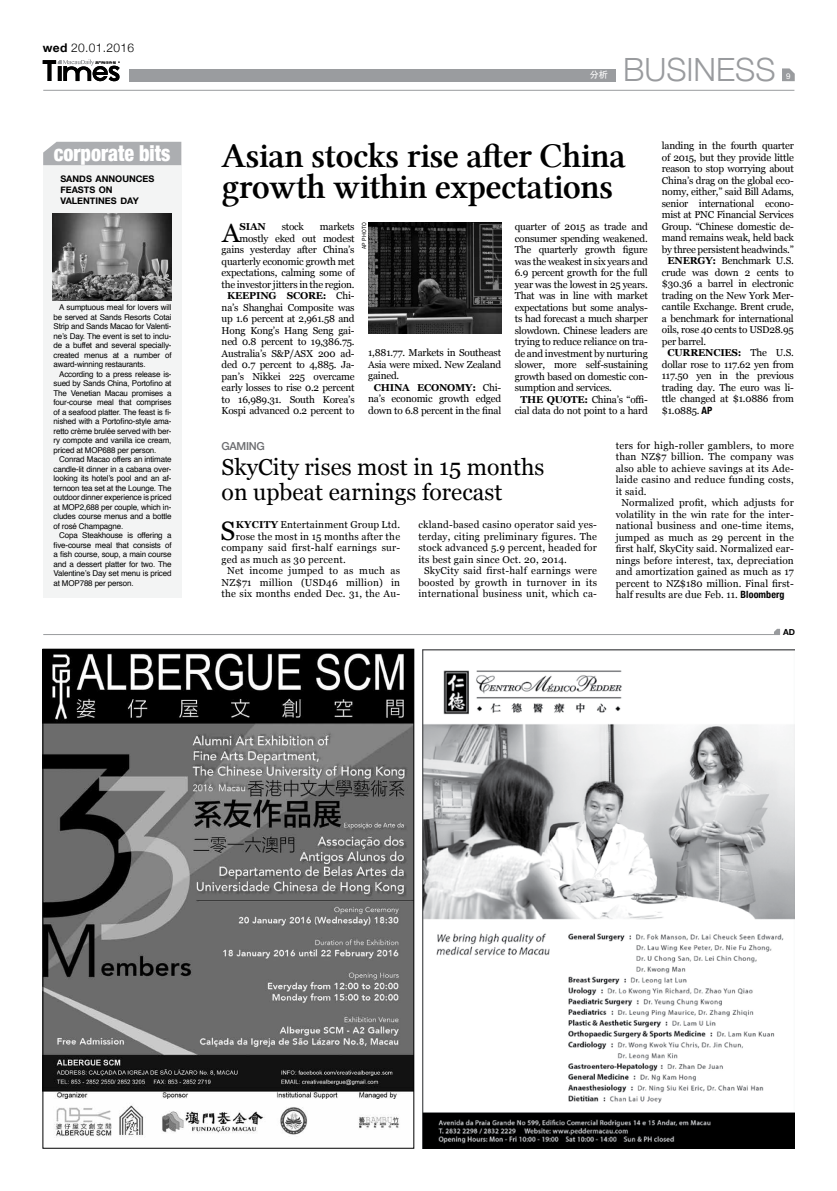
<style>
.page{position:relative;width:837px;height:1191px;background:#fff}
.page>*{position:absolute;margin:0;border:0;box-sizing:border-box;transform-origin:0 0}
.t1{font:35px/31px "Lin Libertine Z";letter-spacing:-.02em;color:#000}
.t2{font:300 32px "Helvetica Neue";color:#999b9e}
.t3{font:26.6px "Georgia";color:#000}
.t4{font:23px/25px "Georgia";color:#000}
.t5{font:900 condensed 22px "Helvetica Neue";color:#fff;scale:.91 1}
.t6{font:300 12px "Helvetica Neue";letter-spacing:.025em;color:#000}
.t7{font:500 11px "Helvetica Neue";color:#6d6e71}
.t8{font:10px/11.5px "Georgia";letter-spacing:.01em;color:#000;text-align:justify}
.t9{font:10px/11.5px "Georgia";letter-spacing:-.02em;color:#000;text-align:right}
.t10{font:700 10px "Georgia";letter-spacing:-.02em;color:#000}
.t11{font:700 9.1px/11px "Helvetica Neue";color:#000}
.t12{font:9px "Adobe Heiti Std";color:#fff}
.t13{font:700 8.4px "Helvetica Neue";color:#000}
.t14{font:8px/9.5px "Helvetica";letter-spacing:-.02em;color:#000;text-align:justify}
.t15{font:8px "Helvetica Neue";color:#fff}
.t16{font:6px "Franklin Gothic";letter-spacing:.025em;color:#000}
.s1{font-weight:700}
.s2{font-family:"Helvetica Neue";font-weight:700;font-stretch:condensed}
</style>
<div class="page">
<svg style="left:782px;top:68px;width:12px;height:13px"></svg>
<hr style="left:43px;top:90px;width:751px;height:1px;background:#999b9e">
<svg style="left:43px;top:60px;width:77px;height:21px"></svg>
<div style="left:129px;top:69px;width:486px;height:12px;background:#9a9c9f"></div>
<div style="left:43px;top:165px;width:138px;height:433px;background:#f3f4f4"></div>
<div style="left:43px;top:142px;width:138px;height:23px;background:#acaeb1"></div>
<img style="left:45px;top:651px;width:367px;height:486px">
<img style="left:423px;top:649px;width:370px;height:499px">
<hr style="left:43px;top:634px;width:730px;height:1px;background:#999b9e">
<svg style="left:773px;top:629px;width:6px;height:6px"></svg>
<img style="left:368px;top:223px;width:133px;height:110px">
<img style="left:53px;top:214px;width:119px;height:86px">
<p class="t6" style="left:43px;top:38px;width:93px"><span class="s1">wed</span> 20.01.2016</p>
<h3 class="t5" style="left:54px;top:135px;width:129px">corporate bits</h3>
<p class="t11" style="left:60px;top:173px;width:95px">SANDS ANNOUNCES<br>FEASTS ON<br>VALENTINES DAY</p>
<p class="t14" style="left:53px;top:303px;width:119px;text-indent:6px">A sumptuous meal for lovers will be served at Sands Resorts Cotai Strip and Sands Macao for Valenti&shy;ne’s Day. The event is set to inclu&shy;de a buffet and several specially&shy;created menus at a number of award-winning restaurants.</p>
<p class="t14" style="left:53px;top:369px;width:119px;text-indent:6px">According to a press release is&shy;sued by Sands China, Portofino at The Venetian Macau promises a four-course meal that comprises of a seafood platter. The feast is fi&shy;nished with a Portofino-style ama&shy;retto crème brulée served with ber&shy;ry compote and vanilla ice cream, priced at MOP688 per person.</p>
<p class="t14" style="left:53px;top:455px;width:119px;text-indent:6px">Conrad Macao offers an intimate candle-lit dinner in a cabana over&shy;looking its hotel’s pool and an af&shy;ternoon tea set at the Lounge. The outdoor dinner experience is priced at MOP2,688 per couple, which in&shy;cludes course menus and a bottle of rosé Champagne.</p>
<p class="t14" style="left:53px;top:531px;width:119px;text-indent:6px">Copa Steakhouse is offering a five-course meal that consists of a fish course, soup, a main course and a dessert platter for two. The Valentine’s Day set menu is priced at MOP788 per person.</p>
<p class="t12" style="left:589px;top:69px;width:19px">分析</p>
<h2 class="t2" style="left:622px;top:44px;width:154px">BUSINESS</h2>
<p class="t15" style="left:786px;top:70px;width:6px">9</p>
<h1 class="t1" style="left:221px;top:142px;width:405px">Asian stocks rise after China growth within expectations</h1>
<h3 class="t3" style="left:222px;top:213px;width:19px">A</h3>
<p class="t10" style="left:239px;top:219px;width:28px">SIAN</p>
<p class="t8" style="left:281px;top:220px;width:24px">stock</p>
<p class="t9" style="left:221px;top:220px;width:134px">markets<br>mostly eked out modest gains yesterday after China’s quarterly economic growth met expectations, calming some of the investor jitters in the region.</p>
<p class="t10" style="left:227px;top:288px;width:37px">KEEPING</p>
<p class="t10" style="left:287px;top:288px;width:9px">SCORE</p>
<p class="t16" style="left:360px;top:249px;width:28px;rotate:-90deg">ap photo</p>
<p class="t8" style="left:221px;top:289px;width:134px;text-indent:101px"><span class="s1">:</span> Chi&shy;na’s Shanghai Composite was up 1.6 percent at 2,961.58 and Hong Kong’s Hang Seng gai&shy;ned 0.8 percent to 19,386.75.<br>Australia’s S&amp;P/ASX 200 ad&shy;ded 0.7 percent to 4,885. Ja&shy;pan’s Nikkei 225 overcame early losses to rise 0.2 percent to 16,989.31. South Korea’s Kospi advanced 0.2 percent to</p>
<p class="t8" style="left:368px;top:347px;width:134px">1,881.77. Markets in Southeast Asia were mixed. New Zealand gained.</p>
<p class="t10" style="left:374px;top:380px;width:9px">CHINA</p>
<p class="t10" style="left:417px;top:380px;width:9px">ECONO</p>
<p class="t8" style="left:368px;top:381px;width:134px;text-indent:87px"><span class="s1">MY:</span> Chi&shy;na’s economic growth edged down to 6.8 percent in the final</p>
<p class="t8" style="left:514px;top:220px;width:134px">quarter of 2015 as trade and consumer spending weakened.<br>The quarterly growth figure was the weakest in six years and 6.9 percent growth for the full year was the lowest in 25 years.<br>That was in line with market expectations but some analys&shy;ts had forecast a much sharper slowdown. Chinese leaders are trying to reduce reliance on tra&shy;de and investment by nurturing slower, more self-sustaining growth based on domestic con&shy;sumption and services.</p>
<p class="t10" style="left:520px;top:392px;width:9px">THE</p>
<p class="t10" style="left:546px;top:392px;width:17px">QUOTE</p>
<p class="t9" style="left:514px;top:393px;width:134px"><span class="s1">:</span> China’s “offi-<br>cial data do not point to a hard</p>
<p class="t8" style="left:661px;top:140px;width:133px">landing in the fourth quarter of 2015, but they provide little reason to stop worrying about China’s drag on the global eco&shy;nomy, either,” said Bill Adams, senior international econo&shy;mist at PNC Financial Services Group. “Chinese domestic de&shy;mand remains weak, held back by three persistent headwinds.”</p>
<p class="t10" style="left:667px;top:253px;width:9px">ENERGY</p>
<p class="t8" style="left:661px;top:255px;width:133px;text-indent:51px"><span class="s1">:</span> Benchmark U.S. crude was down 2 cents to $30.36 a barrel in electronic trading on the New York Mer&shy;cantile Exchange. Brent crude, a benchmark for international oils, rose 40 cents to USD28.95 per barrel.</p>
<p class="t10" style="left:667px;top:345px;width:8px">CURRENCIES</p>
<p class="t8" style="left:661px;top:347px;width:133px;text-indent:76px"><span class="s1">:</span> The U.S. dollar rose to 117.62 yen from 117.50 yen in the previous trading day. The euro was li&shy;ttle changed at $1.0886 from $1.0885. <span class="s2">AP</span></p>
<p class="t7" style="left:221px;top:437px;width:43px">Gami ng</p>
<h3 class="t4" style="left:221px;top:453px;width:324px">SkyCity rises most in 15 months on upbeat earnings forecast</h3>
<h3 class="t3" style="left:220px;top:511px;width:16px">S</h3>
<p class="t8" style="left:236px;top:519px;width:166px"><span class="s1">KYCITY</span> Entertainment Group Ltd.</p>
<p class="t8" style="left:236px;top:530px;width:166px">rose the most in 15 months after the</p>
<p class="t8" style="left:221px;top:542px;width:180px">company said first-half earnings sur-</p>
<p class="t8" style="left:221px;top:553px;width:126px">ged as much as 30 percent.</p>
<p class="t8" style="left:227px;top:565px;width:174px">Net income jumped to as much as</p>
<p class="t8" style="left:221px;top:576px;width:180px">NZ$71 million (USD46 million) in</p>
<p class="t8" style="left:221px;top:588px;width:180px">the six months ended Dec. 31, the Au-</p>
<p class="t8" style="left:418px;top:519px;width:180px">ckland-based casino operator said yes-</p>
<p class="t8" style="left:418px;top:530px;width:180px">terday, citing preliminary figures. The</p>
<p class="t8" style="left:418px;top:542px;width:180px">stock advanced 5.9 percent, headed for</p>
<p class="t8" style="left:418px;top:553px;width:150px">its best gain since Oct. 20, 2014.</p>
<p class="t8" style="left:424px;top:565px;width:174px">SkyCity said first-half earnings were</p>
<p class="t8" style="left:418px;top:576px;width:180px">boosted by growth in turnover in its</p>
<p class="t8" style="left:418px;top:588px;width:180px">international business unit, which ca-</p>
<p class="t8" style="left:615px;top:439px;width:179px">ters for high-roller gamblers, to more</p>
<p class="t8" style="left:615px;top:450px;width:179px">than NZ$7 billion. The company was</p>
<p class="t8" style="left:615px;top:462px;width:179px">also able to achieve savings at its Ade-</p>
<p class="t8" style="left:615px;top:473px;width:179px">laide casino and reduce funding costs,</p>
<p class="t8" style="left:615px;top:485px;width:32px">it said.</p>
<p class="t8" style="left:621px;top:496px;width:174px">Normalized profit, which adjusts for</p>
<p class="t8" style="left:615px;top:508px;width:179px">volatility in the win rate for the inter-</p>
<p class="t8" style="left:615px;top:519px;width:179px">national business and one-time items,</p>
<p class="t8" style="left:615px;top:531px;width:179px">jumped as much as 29 percent in the</p>
<p class="t8" style="left:615px;top:542px;width:179px">first half, SkyCity said. Normalized ear-</p>
<p class="t8" style="left:615px;top:554px;width:179px">nings before interest, tax, depreciation</p>
<p class="t8" style="left:615px;top:565px;width:179px">and amortization gained as much as 17</p>
<p class="t8" style="left:615px;top:577px;width:179px">percent to NZ$180 million. Final first-</p>
<p class="t8" style="left:615px;top:588px;width:170px">half results are due Feb. 11. <span class="s2">Bloomberg</span></p>
<p class="t13" style="left:782px;top:625px;width:13px">AD</p>
</div>
